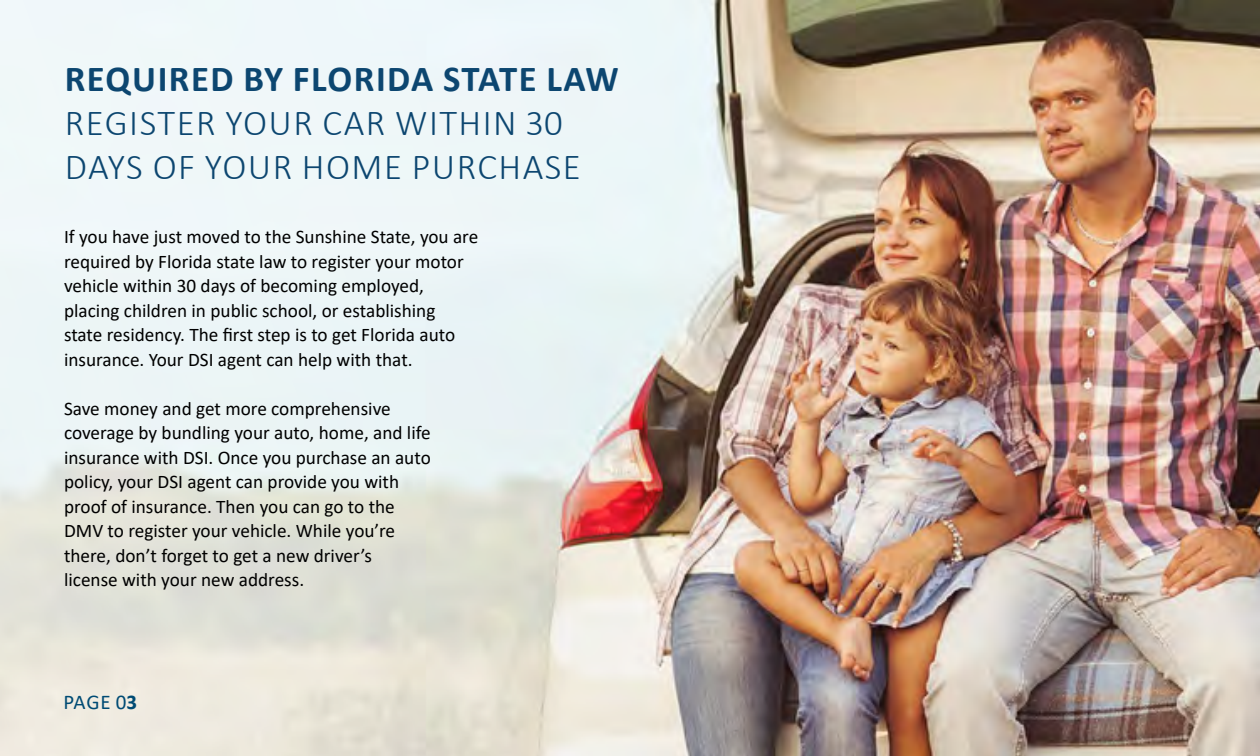
<style>
.page{position:relative;width:1260px;height:756px;background:#fff}
.page>*{position:absolute;margin:0;border:0;box-sizing:border-box;transform-origin:0 0}
.t1{font:300 36.75px/44.1px "Calibri";letter-spacing:.04em;color:#0c4670}
.t2{font:700 36.75px "Calibri";letter-spacing:.04em;color:#0c4670}
.t3{font:21px "Calibri";color:#004b74}
.t4{font:19.25px/24.5px "Calibri";color:#000}
.s1{font-weight:700}
</style>
<div class="page">
<img style="left:0;top:0;width:1260px;height:756px">
<h1 class="t2" style="left:65px;top:52px;width:556px">REQUIRED BY FLORIDA STATE LAW</h1>
<h1 class="t1" style="left:65px;top:100px;width:518px">REGISTER YOUR CAR WITHIN 30<br>DAYS OF YOUR HOME PURCHASE</h1>
<p class="t4" style="left:64px;top:224px;width:416px">If you have just moved to the Sunshine State, you are required by Florida state law to register your motor vehicle within 30 days of becoming employed, placing children in public school, or establishing state residency. The first step is to get Florida auto insurance. Your DSI agent can help with that.</p>
<p class="t4" style="left:64px;top:396px;width:368px">Save money and get more comprehensive coverage by bundling your auto, home, and life insurance with DSI. Once you purchase an auto policy, your DSI agent can provide you with proof of insurance. Then you can go to the DMV to register your vehicle. While you’re there, don’t forget to get a new driver’s<br>license with your new address.</p>
<p class="t3" style="left:63px;top:687px;width:75px">PAGE 0<span class="s1">3</span></p>
</div>
